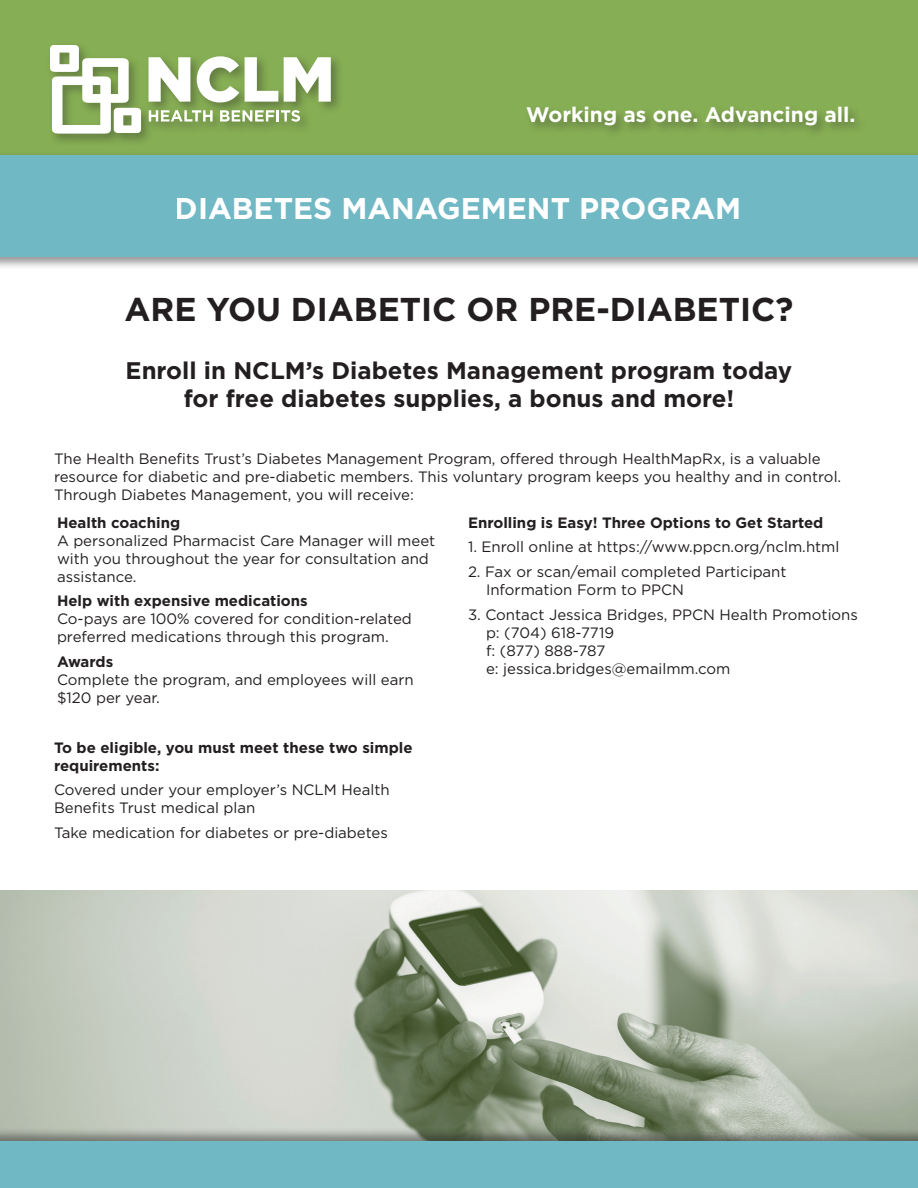
<style>
.page{position:relative;width:918px;height:1188px;background:#fff}
.page>*{position:absolute;margin:0;border:0;box-sizing:border-box;transform-origin:0 0}
.t1{font:700 33px "Gotham";color:#231f20}
.t2{font:700 30px "Gotham";color:#fff}
.t3{font:700 24px/28.8px "Gotham";color:#231f20;text-align:center}
.t4{font:700 21px "Gotham";color:#fff}
.t5{font:15px/18px "Gotham";color:#231f20}
.t6{font:700 15px/18px "Gotham";color:#231f20}
.s1{font-weight:700}
</style>
<div class="page">
<img style="left:0;top:891px;width:918px;height:237px">
<div style="left:0;top:1128px;width:918px;height:60px;background:#231f20;opacity:.48"></div>
<div style="left:0;top:1142px;width:918px;height:46px;background:#71b8c5"></div>
<div style="left:0;top:0;width:918px;height:162px;background:#86ae54"></div>
<div style="left:0;top:152px;width:918px;height:118px;background:#231f20;opacity:.48"></div>
<div style="left:0;top:155px;width:918px;height:102px;background:#71b8c5"></div>
<div style="left:47px;top:42px;width:297px;height:104px;background:#231f20;opacity:.34"></div>
<svg style="left:149px;top:57px;width:41px;height:45px;background:#dce5d1"></svg>
<svg style="left:197px;top:56px;width:42px;height:47px"></svg>
<svg style="left:245px;top:57px;width:33px;height:45px"></svg>
<svg style="left:284px;top:57px;width:47px;height:45px;background:#d8e1cc"></svg>
<svg style="left:50px;top:45px;width:91px;height:88px"></svg>
<svg style="left:149px;top:110px;width:64px;height:12px"></svg>
<svg style="left:220px;top:110px;width:80px;height:12px"></svg>
<div style="left:525px;top:104px;width:342px;height:35px;background:#231f20;opacity:.37"></div>
<p class="t4" style="left:526px;top:103px;width:331px">Working as one. Advancing all.</p>
<h2 class="t2" style="left:175px;top:191px;width:568px">DIABETES MANAGEMENT PROGRAM</h2>
<p class="t1" style="left:124px;top:290px;width:671px">ARE YOU DIABETIC OR PRE-DIABETIC?</p>
<p class="t3" style="left:126px;top:355px;width:668px">Enroll in NCLM’s Diabetes Management program today for free diabetes supplies, a bonus and more!</p>
<p class="t5" style="left:54px;top:449px;width:789px">The Health Benefits Trust’s Diabetes Management Program, offered through HealthMapRx, is a valuable resource for diabetic and pre-diabetic members. This voluntary program keeps you healthy and in control.<br>Through Diabetes Management, you will receive:</p>
<p class="t5" style="left:57px;top:513px;width:380px"><span class="s1">Health coaching<br></span>A personalized Pharmacist Care Manager will meet with you throughout the year for consultation and assistance.</p>
<p class="t5" style="left:57px;top:592px;width:356px"><span class="s1">Help with expensive medications<br></span>Co-pays are 100% covered for condition-related preferred medications through this program.</p>
<p class="t5" style="left:57px;top:653px;width:358px"><span class="s1">Awards<br></span>Complete the program, and employees will earn $120 per year.</p>
<p class="t6" style="left:54px;top:738px;width:360px">To be eligible, you must meet these two simple requirements:</p>
<p class="t5" style="left:54px;top:781px;width:337px">Covered under your employer’s NCLM Health<br>Benefits Trust medical plan</p>
<p class="t5" style="left:54px;top:824px;width:336px">Take medication for diabetes or pre-diabetes</p>
<p class="t6" style="left:468px;top:513px;width:357px">Enrolling is Easy! Three Options to Get Started</p>
<p class="t5" style="left:468px;top:538px;width:373px">1. Enroll online at https://www.ppcn.org/nclm.html</p>
<p class="t5" style="left:486px;top:563px;width:302px;text-indent:-18px">2. Fax or scan/email completed Participant<br>Information Form to PPCN</p>
<p class="t5" style="left:486px;top:605px;width:374px;text-indent:-18px">3. Contact Jessica Bridges, PPCN Health Promotions p: (704) 618-7719<br>f: (877) 888-787<br>e: jessica.bridges@emailmm.com</p>
</div>
